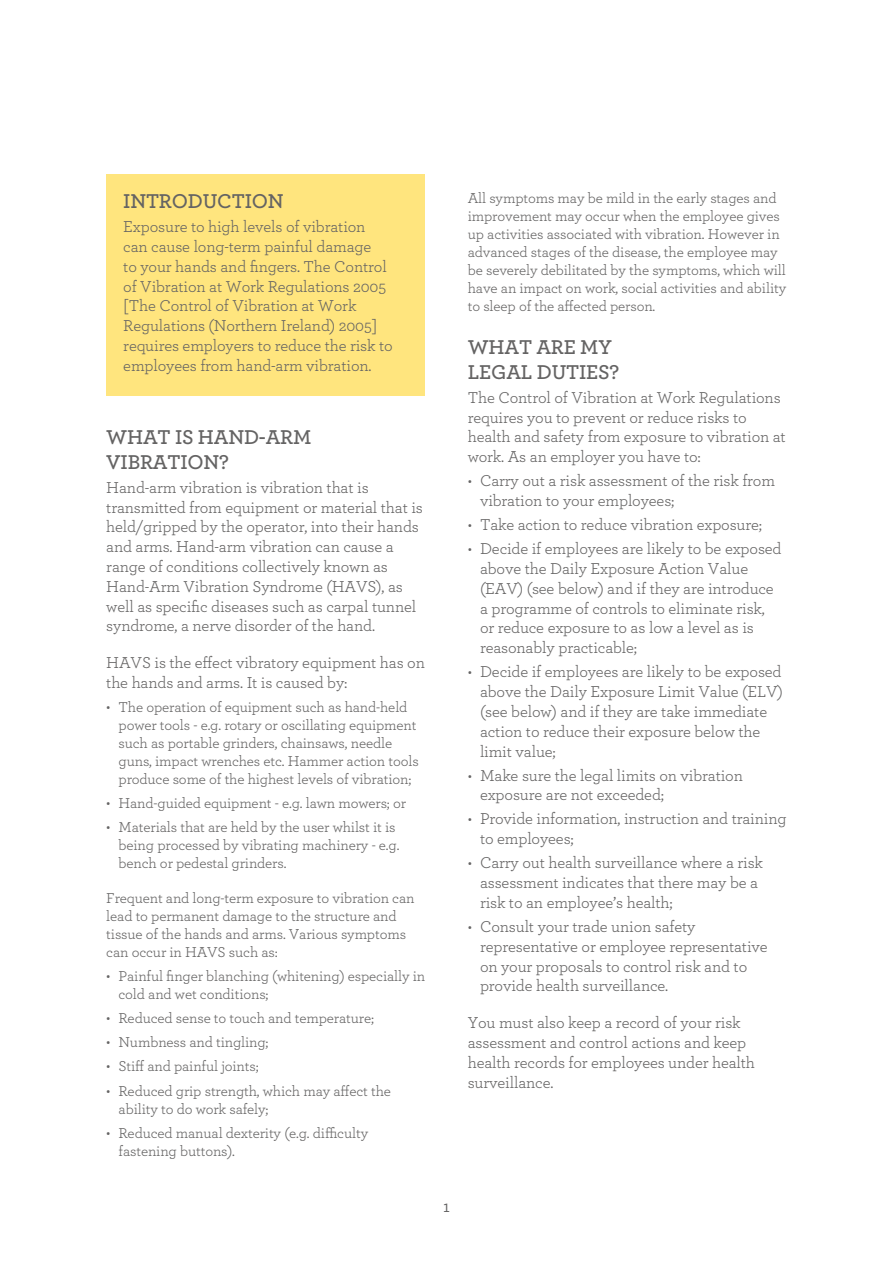
<style>
.page{position:relative;width:893px;height:1263px;background:#fff}
.page>*{position:absolute;margin:0;border:0;box-sizing:border-box;transform-origin:0 0}
.t1{font:600 21px/25.2px "Archer";letter-spacing:-.01em;color:#646363}
.t2{font:16.5px/19.8px "Archer";letter-spacing:-.01em;color:#646363}
.t3{font:500 16.5px "Archer";color:#646363}
.t4{font:15px/18px "Archer";letter-spacing:-.01em;color:#646363}
.s1{font-size:16.5px}
</style>
<div class="page">
<div style="left:106px;top:174px;width:319px;height:221px;background:#ffe57e"></div>
<p class="t1" style="left:123px;top:187px;width:162px">INTRODUCTION</p>
<p class="t2" style="left:123px;top:216px;width:271px">Exposure to high levels of vibration can cause long-term painful damage<br>to your hands and fingers. The Control of Vibration at Work Regulations 2005 [The Control of Vibration at Work Regulations (Northern Ireland) 2005] requires employers to reduce the risk to employees from hand-arm vibration.</p>
<p class="t1" style="left:106px;top:423px;width:207px">WHAT IS HAND-ARM<br>VIBRATION?</p>
<p class="t2" style="left:106px;top:477px;width:318px">Hand-arm vibration is vibration that is transmitted from equipment or material that is held/gripped by the operator, into their hands and arms. Hand-arm vibration can cause a range of conditions collectively known as Hand-Arm Vibration Syndrome (HAVS), as well as specific diseases such as carpal tunnel syndrome, a nerve disorder of the hand.</p>
<p class="t2" style="left:106px;top:652px;width:320px">HAVS is the effect vibratory equipment has on the hands and arms. It is caused by:</p>
<p class="t4" style="left:119px;top:697px;width:302px;text-indent:-12px"><span class="s1">•</span> The operation of equipment such as hand-held power tools - e.g. rotary or oscillating equipment such as portable grinders, chainsaws, needle guns, impact wrenches etc. Hammer action tools produce some of the highest levels of vibration;</p>
<p class="t4" style="left:106px;top:793px;width:301px"><span class="s1">•</span> Hand-guided equipment - e.g. lawn mowers; or</p>
<p class="t4" style="left:119px;top:817px;width:282px;text-indent:-12px"><span class="s1">•</span> Materials that are held by the user whilst it is being processed by vibrating machinery - e.g. bench or pedestal grinders.</p>
<p class="t4" style="left:106px;top:888px;width:310px">Frequent and long-term exposure to vibration can lead to permanent damage to the structure and tissue of the hands and arms. Various symptoms can occur in HAVS such as:</p>
<p class="t4" style="left:119px;top:966px;width:308px;text-indent:-12px"><span class="s1">•</span> Painful finger blanching (whitening) especially in cold and wet conditions;</p>
<p class="t4" style="left:106px;top:1009px;width:269px"><span class="s1">•</span> Reduced sense to touch and temperature;</p>
<p class="t4" style="left:106px;top:1033px;width:164px"><span class="s1">•</span> Numbness and tingling;</p>
<p class="t4" style="left:106px;top:1057px;width:154px"><span class="s1">•</span> Stiff and painful joints;</p>
<p class="t4" style="left:119px;top:1081px;width:274px;text-indent:-12px"><span class="s1">•</span> Reduced grip strength, which may affect the ability to do work safely;</p>
<p class="t4" style="left:119px;top:1123px;width:251px;text-indent:-12px"><span class="s1">•</span> Reduced manual dexterity (e.g. difficulty fastening buttons).</p>
<p class="t4" style="left:468px;top:189px;width:320px">All symptoms may be mild in the early stages and improvement may occur when the employee gives up activities associated with vibration. However in advanced stages of the disease, the employee may be severely debilitated by the symptoms, which will have an impact on work, social activities and ability to sleep of the affected person.</p>
<p class="t1" style="left:468px;top:333px;width:153px">WHAT ARE MY<br>LEGAL DUTIES?</p>
<p class="t2" style="left:468px;top:387px;width:320px">The Control of Vibration at Work Regulations requires you to prevent or reduce risks to health and safety from exposure to vibration at work. As an employer you have to:</p>
<p class="t2" style="left:480px;top:470px;width:297px;text-indent:-12px">• Carry out a risk assessment of the risk from vibration to your employees;</p>
<p class="t2" style="left:468px;top:514px;width:296px">• Take action to reduce vibration exposure;</p>
<p class="t2" style="left:480px;top:538px;width:303px;text-indent:-12px">• Decide if employees are likely to be exposed above the Daily Exposure Action Value (EAV) (see below) and if they are introduce a programme of controls to eliminate risk, or reduce exposure to as low a level as is reasonably practicable;</p>
<p class="t2" style="left:480px;top:661px;width:304px;text-indent:-12px">• Decide if employees are likely to be exposed above the Daily Exposure Limit Value (ELV) (see below) and if they are take immediate action to reduce their exposure below the limit value;</p>
<p class="t2" style="left:480px;top:764px;width:264px;text-indent:-12px">• Make sure the legal limits on vibration exposure are not exceeded;</p>
<p class="t2" style="left:480px;top:808px;width:308px;text-indent:-12px">• Provide information, instruction and training to employees;</p>
<p class="t2" style="left:480px;top:852px;width:284px;text-indent:-12px">• Carry out health surveillance where a risk assessment indicates that there may be a risk to an employee’s health;</p>
<p class="t2" style="left:480px;top:916px;width:289px;text-indent:-12px">• Consult your trade union safety representative or employee representative on your proposals to control risk and to provide health surveillance.</p>
<p class="t2" style="left:468px;top:1012px;width:289px">You must also keep a record of your risk assessment and control actions and keep health records for employees under health surveillance.</p>
<p class="t3" style="left:443px;top:1195px;width:8px">1</p>
</div>
